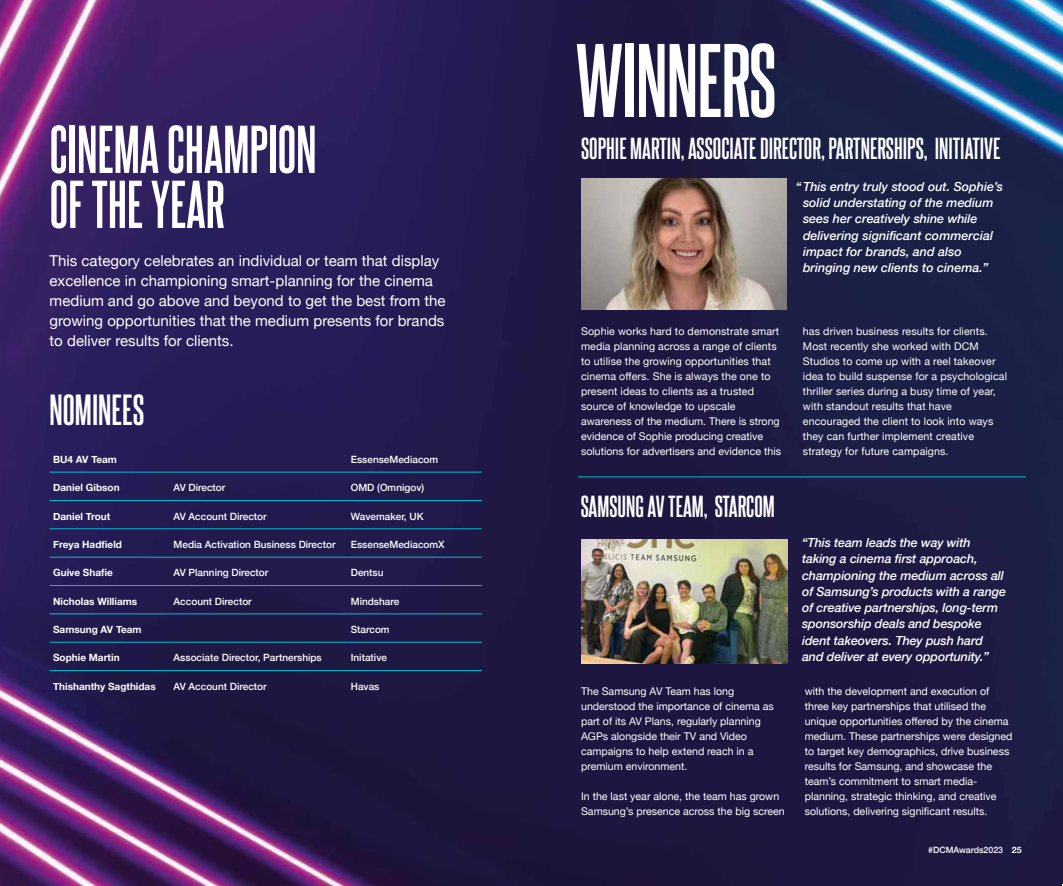
<style>
.page{position:relative;width:1063px;height:886px;background:#fff}
.page>*{position:absolute;margin:0;border:0;box-sizing:border-box;transform-origin:0 0}
.t1{font:700 88.75px "Steelfish Rg";letter-spacing:-.01em;color:#fff}
.t2{font:700 57.5px/55px "Steelfish Rg";color:#fff}
.t3{font:700 37.5px "Steelfish Rg";color:#fff}
.t4{font:700 26.25px "Steelfish Rg";color:#fff}
.t5{font:15px/20px "Helvetica Neue";color:#fff}
.t6{font:italic 500 12.5px/16.2px "Helvetica Neue";letter-spacing:-.01em;color:#fff}
.t7{font:10.62px/15px "Helvetica Neue";color:#fff}
.t8{font:500 10px "Helvetica Neue";color:#fff}
.t9{font:700 10px "Helvetica Neue";color:#fff}
.t10{font:500 8.75px "Helvetica Neue";color:#fff}
.s1{font-weight:700}
</style>
<div class="page">
<img style="left:0;top:0;width:1063px;height:886px">
<img style="left:581px;top:179px;width:205px;height:130px">
<img style="left:581px;top:539px;width:207px;height:124px">
<hr style="left:578px;top:477px;width:448px;height:1px;background:#00bfd6">
<hr style="left:50px;top:472px;width:120px;height:1px;background:#00bfd6">
<hr style="left:170px;top:472px;width:177px;height:1px;background:#00bfd6">
<hr style="left:347px;top:472px;width:135px;height:1px;background:#00bfd6">
<hr style="left:50px;top:500px;width:120px;height:1px;background:#00bfd6">
<hr style="left:170px;top:500px;width:177px;height:1px;background:#00bfd6">
<hr style="left:347px;top:500px;width:135px;height:1px;background:#00bfd6">
<hr style="left:50px;top:528px;width:120px;height:1px;background:#00bfd6">
<hr style="left:170px;top:528px;width:177px;height:1px;background:#00bfd6">
<hr style="left:347px;top:528px;width:135px;height:1px;background:#00bfd6">
<hr style="left:50px;top:557px;width:120px;height:1px;background:#00bfd6">
<hr style="left:170px;top:557px;width:177px;height:1px;background:#00bfd6">
<hr style="left:347px;top:557px;width:135px;height:1px;background:#00bfd6">
<hr style="left:50px;top:585px;width:120px;height:1px;background:#00bfd6">
<hr style="left:170px;top:585px;width:177px;height:1px;background:#00bfd6">
<hr style="left:347px;top:585px;width:135px;height:1px;background:#00bfd6">
<hr style="left:50px;top:613px;width:120px;height:1px;background:#00bfd6">
<hr style="left:170px;top:613px;width:177px;height:1px;background:#00bfd6">
<hr style="left:347px;top:613px;width:135px;height:1px;background:#00bfd6">
<hr style="left:50px;top:642px;width:120px;height:1px;background:#00bfd6">
<hr style="left:170px;top:642px;width:177px;height:1px;background:#00bfd6">
<hr style="left:347px;top:642px;width:135px;height:1px;background:#00bfd6">
<hr style="left:50px;top:670px;width:120px;height:1px;background:#00bfd6">
<hr style="left:170px;top:670px;width:177px;height:1px;background:#00bfd6">
<hr style="left:347px;top:670px;width:135px;height:1px;background:#00bfd6">
<h2 class="t2" style="left:50px;top:117px;width:268px">CINEMA CHAMPION<br>OF THE YEAR</h2>
<p class="t5" style="left:50px;top:251px;width:397px">This category celebrates an individual or team that display excellence in championing smart-planning for the cinema medium and go above and beyond to get the best from the growing opportunities that the medium presents for brands to deliver results for clients.</p>
<h3 class="t3" style="left:50px;top:383px;width:96px">NOMINEES</h3>
<p class="t9" style="left:53px;top:451px;width:65px">BU4 AV Team</p>
<p class="t8" style="left:351px;top:451px;width:89px">EssenseMediacom</p>
<p class="t9" style="left:53px;top:480px;width:68px">Daniel Gibson</p>
<p class="t8" style="left:174px;top:479px;width:53px">AV Director</p>
<p class="t8" style="left:351px;top:479px;width:75px">OMD (Omnigov)</p>
<p class="t9" style="left:53px;top:508px;width:59px">Daniel Trout</p>
<p class="t8" style="left:174px;top:508px;width:95px">AV Account Director</p>
<p class="t8" style="left:351px;top:508px;width:74px">Wavemaker, UK</p>
<p class="t9" style="left:53px;top:536px;width:70px">Freya Hadfield</p>
<p class="t8" style="left:174px;top:536px;width:163px">Media Activation Business Director</p>
<p class="t8" style="left:351px;top:536px;width:95px">EssenseMediacomX</p>
<p class="t9" style="left:53px;top:565px;width:61px">Guive Shafie</p>
<p class="t8" style="left:174px;top:565px;width:96px">AV Planning Director</p>
<p class="t8" style="left:351px;top:565px;width:34px">Dentsu</p>
<p class="t9" style="left:53px;top:593px;width:86px">Nicholas Williams</p>
<p class="t8" style="left:174px;top:593px;width:80px">Account Director</p>
<p class="t8" style="left:351px;top:593px;width:50px">Mindshare</p>
<p class="t9" style="left:53px;top:621px;width:90px">Samsung AV Team</p>
<p class="t8" style="left:351px;top:621px;width:40px">Starcom</p>
<p class="t9" style="left:53px;top:650px;width:68px">Sophie Martin</p>
<p class="t8" style="left:174px;top:650px;width:150px">Associate Director, Partnerships</p>
<p class="t8" style="left:351px;top:650px;width:38px">Initative</p>
<p class="t9" style="left:53px;top:678px;width:104px">Thishanthy Sagthidas</p>
<p class="t8" style="left:174px;top:678px;width:95px">AV Account Director</p>
<p class="t8" style="left:351px;top:678px;width:30px">Havas</p>
<h1 class="t1" style="left:576px;top:17px;width:202px">WINNERS</h1>
<h3 class="t4" style="left:581px;top:129px;width:421px">SOPHIE MARTIN, ASSOCIATE DIRECTOR, PARTNERSHIPS, INITIATIVE</h3>
<p class="t6" style="left:803px;top:177px;width:202px;text-indent:-7px">“This entry truly stood out. Sophie’s solid understating of the medium sees her creatively shine while delivering significant commercial impact for brands, and also bringing new clients to cinema.”</p>
<p class="t7" style="left:581px;top:324px;width:201px">Sophie works hard to demonstrate smart media planning across a range of clients to utilise the growing opportunities that cinema offers. She is always the one to present ideas to clients as a trusted source of knowledge to upscale awareness of the medium. There is strong evidence of Sophie producing creative solutions for advertisers and evidence this</p>
<p class="t7" style="left:803px;top:324px;width:206px">has driven business results for clients.<br>Most recently she worked with DCM Studios to come up with a reel takeover idea to build suspense for a psychological thriller series during a busy time of year, with standout results that have encouraged the client to look into ways they can further implement creative strategy for future campaigns.</p>
<h3 class="t4" style="left:581px;top:488px;width:195px">SAMSUNG AV TEAM, STARCOM</h3>
<p class="t7" style="left:581px;top:684px;width:194px">The Samsung AV Team has long understood the importance of cinema as part of its AV Plans, regularly planning<br>AGPs alongside their TV and Video campaigns to help extend reach in a premium environment.</p>
<p class="t7" style="left:581px;top:789px;width:205px">In the last year alone, the team has grown<br>Samsung’s presence across the big screen</p>
<p class="t6" style="left:802px;top:534px;width:205px">“This team leads the way with taking a cinema first approach, championing the medium across all of Samsung’s products with a range of creative partnerships, long-term sponsorship deals and bespoke ident takeovers. They push hard and deliver at every opportunity.”</p>
<p class="t7" style="left:805px;top:684px;width:209px">with the development and execution of three key partnerships that utilised the unique opportunities offered by the cinema medium. These partnerships were designed to target key demographics, drive business results for Samsung, and showcase the team’s commitment to smart media&shy;planning, strategic thinking, and creative solutions, delivering significant results.</p>
<p class="t10" style="left:928px;top:843px;width:95px">#DCMAwards2023 <span class="s1">25</span></p>
</div>
